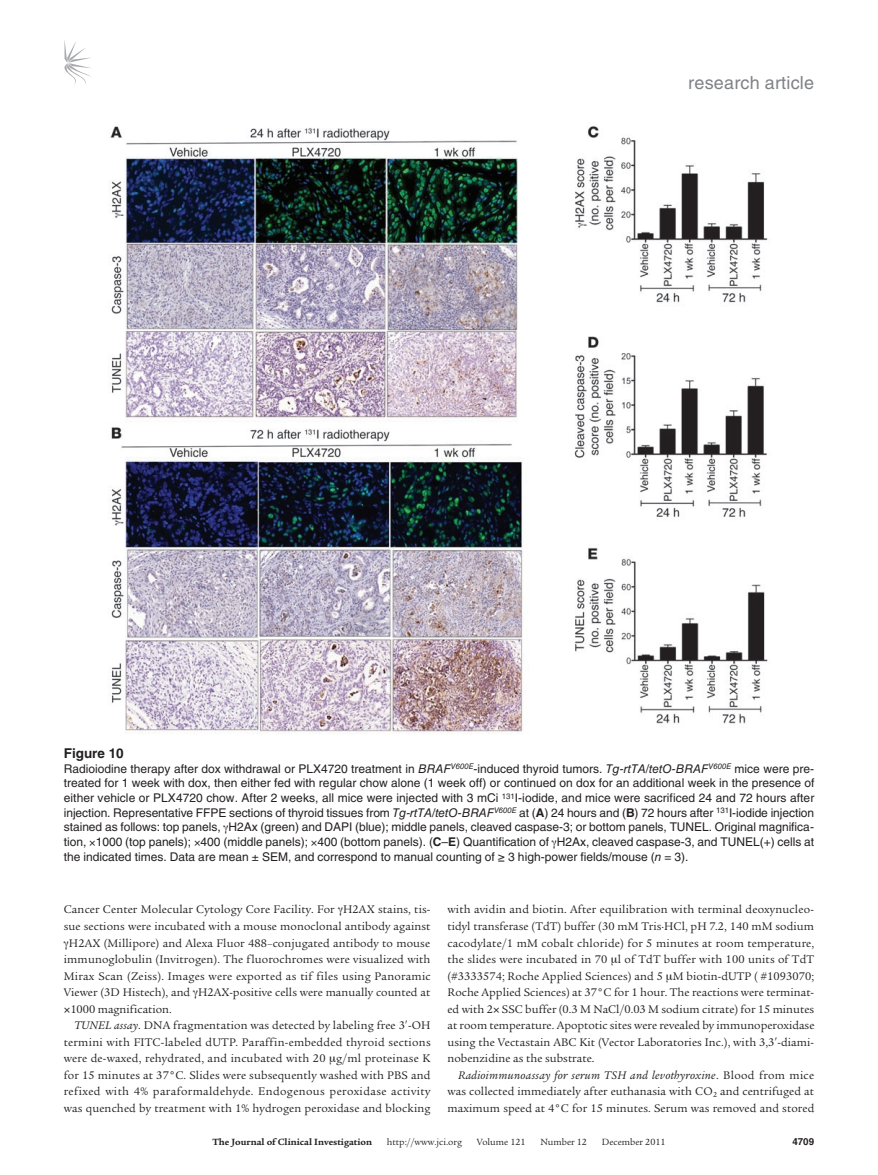
<style>
.page{position:relative;width:878px;height:1175px;background:#fff}
.page>*{position:absolute;margin:0;border:0;box-sizing:border-box;transform-origin:0 0}
.t1{font:18px "Helvetica LT Std";letter-spacing:.01em;color:#808285}
.t2{font:700 13.5px "Helvetica LT Std";color:#231f20}
.t3{font:12px/16.5px "Legacy Serif Std";letter-spacing:.01em;color:#231f20;text-align:justify}
.t4{font:12px/14.5px "Helvetica LT Std";color:#231f20;text-align:justify}
.t5{font:12px "Legacy Serif Std";letter-spacing:.03em;color:#231f20}
.t6{font:9.75px "Legacy Serif Std";color:#231f20}
.t7{font:700 9.75px "Legacy Serif Std";color:#231f20}
.t8{font:700 9.75px "Helvetica LT Std";color:#231f20}
.s1{font-style:italic}
.s2{font-weight:700}
</style>
<div class="page">
<svg style="left:64px;top:40px;width:27px;height:45px"></svg>
<img style="left:110px;top:126px;width:658px;height:608px">
<h1 class="t1" style="left:688px;top:73px;width:127px">research article</h1>
<p class="t2" style="left:64px;top:745px;width:61px">Figure 10</p>
<p class="t4" style="left:64px;top:761px;width:752px">Radioiodine therapy after dox withdrawal or PLX4720 treatment in <span class="s1">BRAF</span><sup>V600E</sup>-induced thyroid tumors. <span class="s1">Tg-rtTA/tetO-BRAF</span><sup>V600E</sup> mice were pre&shy;treated for 1 week with dox, then either fed with regular chow alone (1 week off) or continued on dox for an additional week in the presence of either vehicle or PLX4720 chow. After 2 weeks, all mice were injected with 3 mCi <sup>131</sup>I-iodide, and mice were sacrificed 24 and 72 hours after injection. Representative FFPE sections of thyroid tissues from <span class="s1">Tg-rtTA/tetO-BRAF</span><sup>V600E</sup> at (<span class="s2">A</span>) 24 hours and (<span class="s2">B</span>) 72 hours after <sup>131</sup>I-iodide injection stained as follows: top panels, H2Ax (green) and DAPI (blue); middle panels, cleaved caspase-3; or bottom panels, TUNEL. Original magnifica&shy;tion, 1000 (top panels); 400 (middle panels); 400 (bottom panels). (<span class="s2">C</span>–<span class="s2">E</span>) Quantification of H2Ax, cleaved caspase-3, and TUNEL(+) cells at the indicated times. Data are mean ± SEM, and correspond to manual counting of ≥ 3 high-power fields/mouse (<span class="s1">n</span> = 3).</p>
<p class="t3" style="left:64px;top:901px;width:368px">Cancer Center Molecular Cytology Core Facility. For H2AX stains, tis-</p>
<p class="t3" style="left:64px;top:918px;width:368px">sue sections were incubated with a mouse monoclonal antibody against</p>
<p class="t3" style="left:69px;top:934px;width:363px">H2AX (Millipore) and Alexa Fluor 488–conjugated antibody to mouse</p>
<p class="t3" style="left:64px;top:951px;width:368px">immunoglobulin (Invitrogen). The fluorochromes were visualized with</p>
<p class="t3" style="left:64px;top:967px;width:368px">Mirax Scan (Zeiss). Images were exported as tif files using Panoramic</p>
<p class="t3" style="left:64px;top:984px;width:368px">Viewer (3D Histech), and H2AX-positive cells were manually counted at</p>
<p class="t3" style="left:70px;top:1000px;width:103px">1000 magnification.</p>
<p class="t3" style="left:74px;top:1017px;width:357px"><span class="s1">TUNEL assay</span>. DNA fragmentation was detected by labeling free 3 -OH</p>
<p class="t3" style="left:64px;top:1033px;width:368px">termini with FITC-labeled dUTP. Paraffin-embedded thyroid sections</p>
<p class="t3" style="left:64px;top:1050px;width:368px">were de-waxed, rehydrated, and incubated with 20 g/ml proteinase K</p>
<p class="t3" style="left:64px;top:1066px;width:368px">for 15 minutes at 37°C. Slides were subsequently washed with PBS and</p>
<p class="t5" style="left:64px;top:1084px;width:368px">refixed with 4% paraformaldehyde. Endogenous peroxidase activity</p>
<p class="t3" style="left:64px;top:1099px;width:368px">was quenched by treatment with 1% hydrogen peroxidase and blocking</p>
<p class="t3" style="left:447px;top:901px;width:368px">with avidin and biotin. After equilibration with terminal deoxynucleo&shy;tidyl transferase (TdT) buffer (30 mM Tris·HCl, pH 7.2, 140 mM sodium cacodylate/1 mM cobalt chloride) for 5 minutes at room temperature, the slides were incubated in 70 l of TdT buffer with 100 units of TdT (#3333574; Roche Applied Sciences) and 5 M biotin-dUTP ( #1093070; Roche Applied Sciences) at 37°C for 1 hour. The reactions were terminat&shy;ed with 2 SSC buffer (0.3 M NaCl/0.03 M sodium citrate) for 15 minutes at room temperature. Apoptotic sites were revealed by immunoperoxidase using the Vectastain ABC Kit (Vector Laboratories Inc.), with 3,3 -diami&shy;nobenzidine as the substrate.</p>
<p class="t3" style="left:447px;top:1066px;width:368px;text-indent:11px"><span class="s1">Radioimmunoassay for serum TSH and levothyroxine</span>. Blood from mice was collected immediately after euthanasia with CO<sub>2</sub> and centrifuged at maximum speed at 4°C for 15 minutes. Serum was removed and stored</p>
<p class="t7" style="left:212px;top:1135px;width:161px">The Journal of Clinical Investigation</p>
<p class="t6" style="left:387px;top:1136px;width:77px">http://www.jci.org</p>
<p class="t6" style="left:476px;top:1136px;width:50px">Volume 121</p>
<p class="t6" style="left:540px;top:1136px;width:48px">Number 12</p>
<p class="t6" style="left:601px;top:1136px;width:65px">December 2011</p>
<p class="t8" style="left:792px;top:1135px;width:23px">4709</p>
</div>
